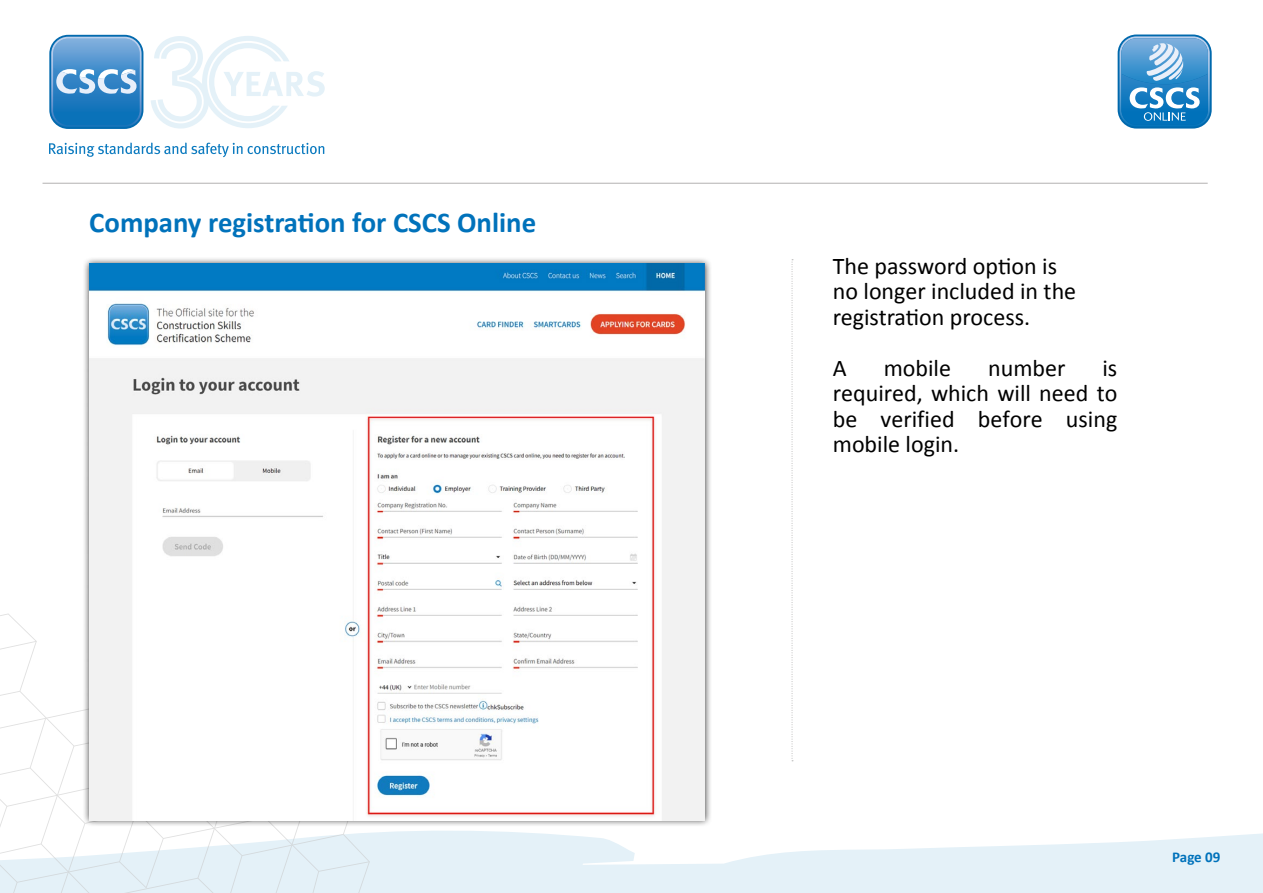
<style>
.page{position:relative;width:1263px;height:893px;background:#fff}
.page>*{position:absolute;margin:0;border:0;box-sizing:border-box;transform-origin:0 0}
.t1{font:700 28.8px "Calibri";color:#0072bb}
.t2{font:24px/25.5px "Calibri";color:#000}
.t3{font:700 15px "Calibri";letter-spacing:-.005em;color:#0072bb}
</style>
<div class="page">
<svg style="left:370px;top:831px;width:893px;height:62px;fill:#e4f1f8"></svg>
<svg style="left:0;top:641px;width:36px;height:9px"></svg>
<svg style="left:0;top:663px;width:370px;height:230px"></svg>
<svg style="left:792px;top:259px;width:1px;height:502px"></svg>
<div style="left:82px;top:257px;width:630px;height:570px;background:#000;opacity:.75"></div>
<img style="left:89px;top:264px;width:616px;height:556px">
<svg style="left:151px;top:36px;width:174px;height:93px"></svg>
<svg style="left:49px;top:143px;width:275px;height:14px"></svg>
<svg style="left:49px;top:35px;width:94px;height:94px"></svg>
<svg style="left:51px;top:37px;width:91px;height:90px"></svg>
<hr style="left:43px;top:183px;width:1165px;height:1px;background:#b3b2b2">
<div style="left:1117px;top:35px;width:95px;height:94px;background:#0069ad;border-radius:19px"></div>
<svg style="left:1119px;top:36px;width:91px;height:91px"></svg>
<p class="t1" style="left:89px;top:202px;width:448px">Company registration for CSCS Online</p>
<p class="t2" style="left:833px;top:252px;width:245px">The password option is no longer included in the registration process.</p>
<p class="t2" style="left:833px;top:354px;width:15px">A</p>
<p class="t2" style="left:884px;top:354px;width:69px">mobile</p>
<p class="t2" style="left:988px;top:354px;width:79px">number</p>
<p class="t2" style="left:833px;top:354px;width:286px;text-align:justify;text-indent:270px">is required, which will need to be verified before using mobile login.</p>
<p class="t3" style="left:1172px;top:846px;width:50px">Page 09</p>
</div>
